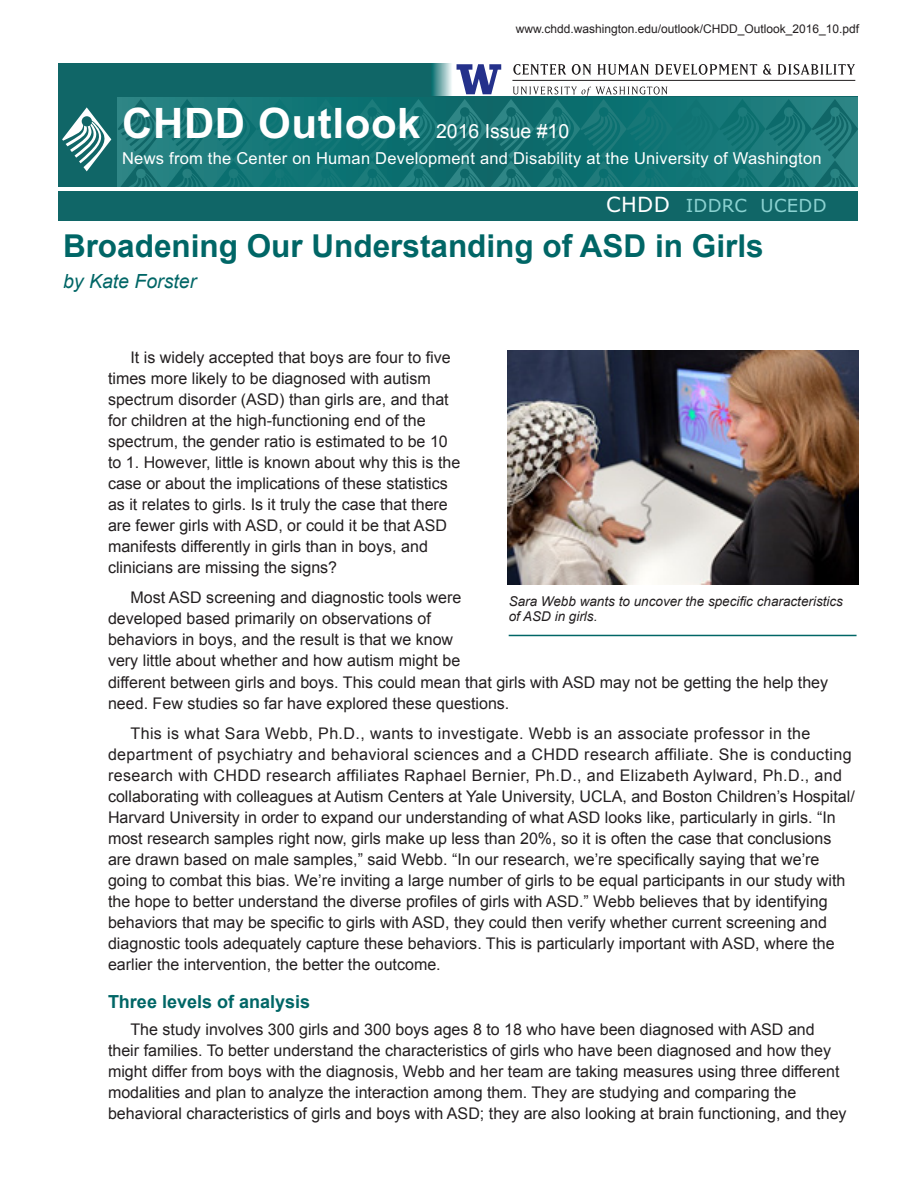
<style>
.page{position:relative;width:918px;height:1188px;background:#fff}
.page>*{position:absolute;margin:0;border:0;box-sizing:border-box;transform-origin:0 0}
.t1{font:700 42px "Arial";letter-spacing:.015em;color:#fff}
.t2{font:700 31.5px "Arial";color:#066}
.byline{font:italic 19.5px "Arial";color:#066}
.body{font:19.5px "Arial";color:#fff}
.SubHead{font:700 18px "Arial";color:#066}
.t3{font:18px "Verdana";letter-spacing:.015em;color:#8bd2d1}
.t4{font:16.5px "Arial";letter-spacing:.015em;color:#fff}
.body-2{font:16.05px/21px "Arial";color:#231f20}
.t5{font:italic 13.5px/15px "Arial";color:#231f20}
.body-3{font:12px "Arial";color:#231f20}
.s1{font-size:21px;color:#fff}
</style>
<div class="page">
<div style="left:58px;top:63px;width:374px;height:35px;background:#106667"></div>
<svg style="left:432px;top:63px;width:20px;height:1px"></svg>
<div style="left:58px;top:97px;width:800px;height:91px;background:#106667"></div>
<svg style="left:62px;top:107px;width:49px;height:64px"></svg>
<svg style="left:118px;top:64px;width:740px;height:123px"></svg>
<div style="left:58px;top:190px;width:800px;height:31px;background:#106667"></div>
<hr style="left:58px;top:187px;width:800px;height:4px;background:#fff">
<hr style="left:509px;top:635px;width:348px;height:1px;background:#066">
<img style="left:507px;top:351px;width:351px;height:234px">
<p class="body-3" style="left:516px;top:21px;width:345px">www.chdd.washington.edu/outlook/CHDD_Outlook_2016_10.pdf</p>
<p class="t1" style="left:122px;top:95px;width:300px">CHDD Outlook</p>
<p class="t4" style="left:122px;top:147px;width:701px">News from the Center on Human Development and Disability at the University of Washington</p>
<p class="t3" style="left:606px;top:193px;width:222px"><span class="s1">CHDD</span> IDDRC UCEDD</p>
<p class="t2" style="left:63px;top:225px;width:702px">Broadening Our Understanding of ASD in Girls</p>
<p class="byline" style="left:63px;top:269px;width:135px">by Kate Forster</p>
<p class="body" style="left:436px;top:118px;width:135px">2016 Issue #10</p>
<p class="body-2" style="left:108px;top:347px;width:354px;text-indent:22px">It is widely accepted that boys are four to five times more likely to be diagnosed with autism spectrum disorder (ASD) than girls are, and that for children at the high-functioning end of the spectrum, the gender ratio is estimated to be 10 to 1. However, little is known about why this is the case or about the implications of these statistics as it relates to girls. Is it truly the case that there are fewer girls with ASD, or could it be that ASD manifests differently in girls than in boys, and clinicians are missing the signs?</p>
<p class="body-2" style="left:108px;top:587px;width:355px;text-indent:22px">Most ASD screening and diagnostic tools were developed based primarily on observations of behaviors in boys, and the result is that we know very little about whether and how autism might be</p>
<p class="body-2" style="left:108px;top:672px;width:722px">different between girls and boys. This could mean that girls with ASD may not be getting the help they need. Few studies so far have explored these questions.</p>
<p class="body-2" style="left:108px;top:723px;width:748px;text-indent:22px">This is what Sara Webb, Ph.D., wants to investigate. Webb is an associate professor in the department of psychiatry and behavioral sciences and a CHDD research affiliate. She is conducting research with CHDD research affiliates Raphael Bernier, Ph.D., and Elizabeth Aylward, Ph.D., and collaborating with colleagues at Autism Centers at Yale University, UCLA, and Boston Children’s Hospital/ Harvard University in order to expand our understanding of what ASD looks like, particularly in girls. “In most research samples right now, girls make up less than 20%, so it is often the case that conclusions are drawn based on male samples,” said Webb. “In our research, we’re specifically saying that we’re going to combat this bias. We’re inviting a large number of girls to be equal participants in our study with the hope to better understand the diverse profiles of girls with ASD.” Webb believes that by identifying behaviors that may be specific to girls with ASD, they could then verify whether current screening and diagnostic tools adequately capture these behaviors. This is particularly important with ASD, where the earlier the intervention, the better the outcome.</p>
<p class="SubHead" style="left:108px;top:990px;width:204px">Three levels of analysis</p>
<p class="body-2" style="left:108px;top:1019px;width:740px;text-indent:22px">The study involves 300 girls and 300 boys ages 8 to 18 who have been diagnosed with ASD and their families. To better understand the characteristics of girls who have been diagnosed and how they might differ from boys with the diagnosis, Webb and her team are taking measures using three different modalities and plan to analyze the interaction among them. They are studying and comparing the behavioral characteristics of girls and boys with ASD; they are also looking at brain functioning, and they</p>
<p class="t5" style="left:509px;top:594px;width:336px">Sara Webb wants to uncover the specific characteristics of ASD in girls.</p>
</div>
